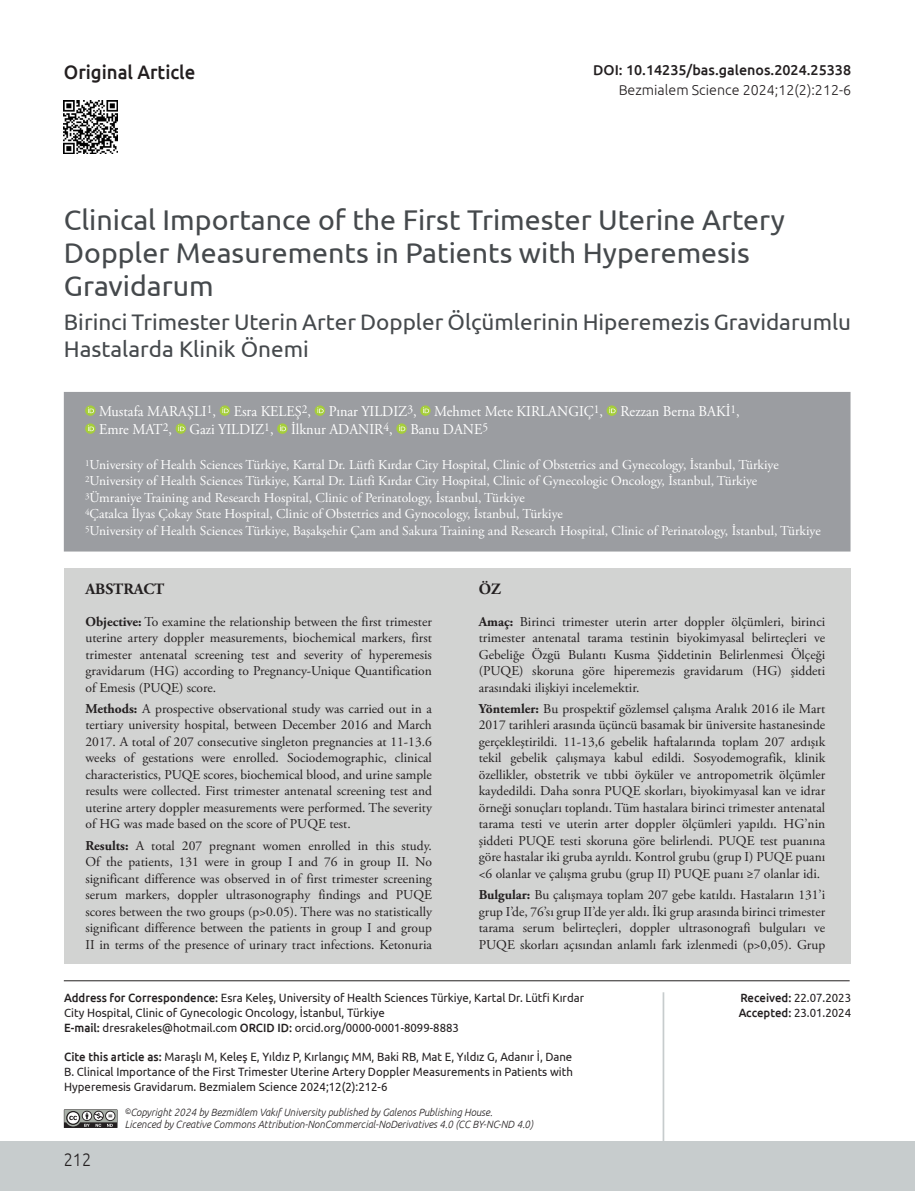
<style>
.page{position:relative;width:915px;height:1191px;background:#fff}
.page>*{position:absolute;margin:0;border:0;box-sizing:border-box;transform-origin:0 0}
.BASLIK{font:28.5px/33px "Ubuntu";color:#45494c}
._2__BASLIK{font:22.5px/27px "Ubuntu";color:#45494c}
.t1{font:500 19.5px "Ubuntu";color:#231f20;scale:.95 1}
.t2{font:300 18px "Ubuntu";color:#231f20;scale:.9 1}
.ABSTRACT_BASLIK{font:700 15.75px "Adobe Garamond Pro";color:#231f20}
.YAZARLAR{font:15px "Adobe Garamond Pro";color:#fff;scale:.95 1}
.DOİ{font:500 14.25px "Ubuntu";color:#231f20}
.SAYFA_ARA{font:300 14.25px "Ubuntu";color:#231f20}
.OZET{font:13.5px/16.5px "Adobe Garamond Pro";color:#231f20;text-align:justify}
.KURUM{font:13.5px "Adobe Garamond Pro";color:#fff}
.CITE_AS{font:12px/15px "Ubuntu";color:#231f20;scale:.95 1}
.t3{font:italic 300 10.5px/12px "Ubuntu";color:#231f20;scale:.95 1}
.s1{font-weight:700}
.s2{font-weight:500}
.s3{font-size:7.8px}
</style>
<div class="page">
<div style="left:0;top:1141px;width:914px;height:50px;background:#c7cccd"></div>
<svg style="left:64px;top:1109px;width:53px;height:19px"></svg>
<hr style="left:64px;top:980px;width:785px;height:1px;background:#231f20">
<hr style="left:662px;top:992px;width:2px;height:164px;background:#c7cccd">
<img style="left:64px;top:100px;width:53px;height:54px">
<div style="left:64px;top:392px;width:786px;height:159px;background:#9b9da1"></div>
<div style="left:85px;top:405px;width:10px;height:11px;background:#a6ce3b;border-radius:50%"></div>
<svg style="left:88px;top:407px;width:6px;height:6px"></svg>
<svg style="left:219px;top:405px;width:11px;height:11px"></svg>
<svg style="left:222px;top:407px;width:6px;height:6px"></svg>
<svg style="left:314px;top:405px;width:11px;height:11px"></svg>
<svg style="left:317px;top:407px;width:6px;height:6px"></svg>
<div style="left:420px;top:405px;width:10px;height:11px;background:#a6ce3b;border-radius:50%"></div>
<svg style="left:423px;top:407px;width:6px;height:6px"></svg>
<svg style="left:606px;top:405px;width:10px;height:11px"></svg>
<svg style="left:609px;top:407px;width:6px;height:6px"></svg>
<svg style="left:85px;top:423px;width:10px;height:11px"></svg>
<svg style="left:88px;top:425px;width:6px;height:6px"></svg>
<svg style="left:175px;top:423px;width:11px;height:11px"></svg>
<svg style="left:178px;top:425px;width:6px;height:6px"></svg>
<div style="left:277px;top:423px;width:10px;height:11px;background:#a6ce3b;border-radius:50%"></div>
<svg style="left:280px;top:425px;width:6px;height:6px"></svg>
<svg style="left:396px;top:423px;width:10px;height:11px"></svg>
<svg style="left:399px;top:425px;width:6px;height:6px"></svg>
<div style="left:64px;top:568px;width:393px;height:395px;background:#d2d3d2"></div>
<div style="left:457px;top:568px;width:393px;height:395px;background:#d2d3d2"></div>
<h3 class="t1" style="left:64px;top:60px;width:140px">Original Article</h3>
<p class="DOİ" style="left:593px;top:61px;width:259px">DOI: 10.14235/bas.galenos.2024.25338</p>
<p class="SAYFA_ARA" style="left:618px;top:81px;width:234px">Bezmialem Science 2024;12(2):212-6</p>
<p class="BASLIK" style="left:64px;top:202px;width:722px">Clinical Importance of the First Trimester Uterine Artery<br>Doppler Measurements in Patients with Hyperemesis<br>Gravidarum</p>
<p class="_2__BASLIK" style="left:64px;top:308px;width:788px">Birinci Trimester Uterin Arter Doppler Ölçümlerinin Hiperemezis Gravidarumlu<br>Hastalarda Klinik Önemi</p>
<p class="YAZARLAR" style="left:99px;top:402px;width:675px">Mustafa MARAŞLI<sup>1</sup>, Esra KELEŞ<sup>2</sup>, Pınar YILDIZ<sup>3</sup>, Mehmet Mete KIRLANGIÇ<sup>1</sup>, Rezzan Berna BAKİ<sup>1</sup>,</p>
<p class="YAZARLAR" style="left:99px;top:420px;width:411px">Emre MAT<sup>2</sup>, Gazi YILDIZ<sup>1</sup>, İlknur ADANIR<sup>4</sup>, Banu DANE<sup>5</sup></p>
<p class="KURUM" style="left:85px;top:456px;width:695px"><sup>1</sup>University of Health Sciences Türkiye, Kartal Dr. Lütfi Kırdar City Hospital, Clinic of Obstetrics and Gynecology, İstanbul, Türkiye</p>
<p class="KURUM" style="left:85px;top:472px;width:673px"><sup>2</sup>University of Health Sciences Türkiye, Kartal Dr. Lütfi Kırdar City Hospital, Clinic of Gynecologic Oncology, İstanbul, Türkiye</p>
<p class="KURUM" style="left:85px;top:489px;width:441px"><sup>3</sup>Ümraniye Training and Research Hospital, Clinic of Perinatology, İstanbul, Türkiye</p>
<p class="KURUM" style="left:85px;top:505px;width:479px"><sup>4</sup>Çatalca İlyas Çokay State Hospital, Clinic of Obstetrics and Gynocology, İstanbul, Türkiye</p>
<p class="KURUM" style="left:85px;top:522px;width:736px"><sup>5</sup>University of Health Sciences Türkiye, Başakşehir Çam and Sakura Training and Research Hospital, Clinic of Perinatology, İstanbul, Türkiye</p>
<p class="ABSTRACT_BASLIK" style="left:85px;top:580px;width:80px">ABSTRACT</p>
<p class="OZET" style="left:85px;top:613px;width:348px"><span class="s1">Objective:</span> To examine the relationship between the first trimester uterine artery doppler measurements, biochemical markers, first trimester antenatal screening test and severity of hyperemesis gravidarum (HG) according to Pregnancy-Unique Quantification of Emesis (PUQE) score.</p>
<p class="OZET" style="left:85px;top:701px;width:348px"><span class="s1">Methods:</span> A prospective observational study was carried out in a tertiary university hospital, between December 2016 and March 2017. A total of 207 consecutive singleton pregnancies at 11-13.6 weeks of gestations were enrolled. Sociodemographic, clinical characteristics, PUQE scores, biochemical blood, and urine sample results were collected. First trimester antenatal screening test and uterine artery doppler measurements were performed. The severity of HG was made based on the score of PUQE test.</p>
<p class="OZET" style="left:85px;top:837px;width:348px"><span class="s1">Results:</span> A total 207 pregnant women enrolled in this study.<br>Of the patients, 131 were in group I and 76 in group II. No significant difference was observed in of first trimester screening serum markers, doppler ultrasonography findings and PUQE scores between the two groups (p&gt;0.05). There was no statistically significant difference between the patients in group I and group II in terms of the presence of urinary tract infections. Ketonuria</p>
<p class="ABSTRACT_BASLIK" style="left:478px;top:580px;width:24px">ÖZ</p>
<p class="OZET" style="left:478px;top:613px;width:348px"><span class="s1">Amaç:</span> Birinci trimester uterin arter doppler ölçümleri, birinci trimester antenatal tarama testinin biyokimyasal belirteçleri ve Gebeliğe Özgü Bulantı Kusma Şiddetinin Belirlenmesi Ölçeği (PUQE) skoruna göre hiperemezis gravidarum (HG) şiddeti arasındaki ilişkiyi incelemektir.</p>
<p class="OZET" style="left:478px;top:701px;width:348px"><span class="s1">Yöntemler:</span> Bu prospektif gözlemsel çalışma Aralık 2016 ile Mart 2017 tarihleri arasında üçüncü basamak bir üniversite hastanesinde gerçekleştirildi. 11-13,6 gebelik haftalarında toplam 207 ardışık tekil gebelik çalışmaya kabul edildi. Sosyodemografik, klinik özellikler, obstetrik ve tıbbi öyküler ve antropometrik ölçümler kaydedildi. Daha sonra PUQE skorları, biyokimyasal kan ve idrar örneği sonuçları toplandı. Tüm hastalara birinci trimester antenatal tarama testi ve uterin arter doppler ölçümleri yapıldı. HG’nin şiddeti PUQE testi skoruna göre belirlendi. PUQE test puanına göre hastalar iki gruba ayrıldı. Kontrol grubu (grup I) PUQE puanı &lt;6 olanlar ve çalışma grubu (grup II) PUQE puanı ≥7 olanlar idi.</p>
<p class="OZET" style="left:478px;top:887px;width:348px"><span class="s1">Bulgular:</span> Bu çalışmaya toplam 207 gebe katıldı. Hastaların 131’i grup I’de, 76’sı grup II’de yer aldı. İki grup arasında birinci trimester tarama serum belirteçleri, doppler ultrasonografi bulguları ve PUQE skorları açısından anlamlı fark izlenmedi (p&gt;0,05). Grup</p>
<p class="CITE_AS" style="left:64px;top:989px;width:548px"><span class="s2">Address for Correspondence:</span> Esra Keleş, University of Health Sciences Türkiye, Kartal Dr. Lütfi Kırdar<br>City Hospital, Clinic of Gynecologic Oncology, İstanbul, Türkiye</p>
<p class="CITE_AS" style="left:64px;top:1020px;width:417px"><span class="s2">E-mail:</span> dresrakeles@hotmail.com <span class="s2">ORCID ID:</span> orcid.org/0000-0001-8099-8883</p>
<p class="CITE_AS" style="left:64px;top:1049px;width:536px;text-align:justify"><span class="s2">Cite this article as:</span> Maraşlı M, Keleş E, Yıldız P, Kırlangıç MM, Baki RB, Mat E, Yıldız G, Adanır İ, Dane B. Clinical Importance of the First Trimester Uterine Artery Doppler Measurements in Patients with Hyperemesis Gravidarum. Bezmialem Science 2024;12(2):212-6</p>
<h3 class="t2" style="left:64px;top:1148px;width:32px">212</h3>
<p class="t3" style="left:125px;top:1106px;width:431px"><span class="s3">©</span>Copyright 2024 by Bezmiâlem Vakıf University published by Galenos Publishing House.<br>Licenced by Creative Commons Attribution-NonCommercial-NoDerivatives 4.0 (CC BY-NC-ND 4.0)</p>
<p class="CITE_AS" style="left:740px;top:989px;width:118px"><span class="s2">Received:</span> 22.07.2023</p>
<p class="CITE_AS" style="left:738px;top:1005px;width:120px"><span class="s2">Accepted:</span> 23.01.2024</p>
</div>
